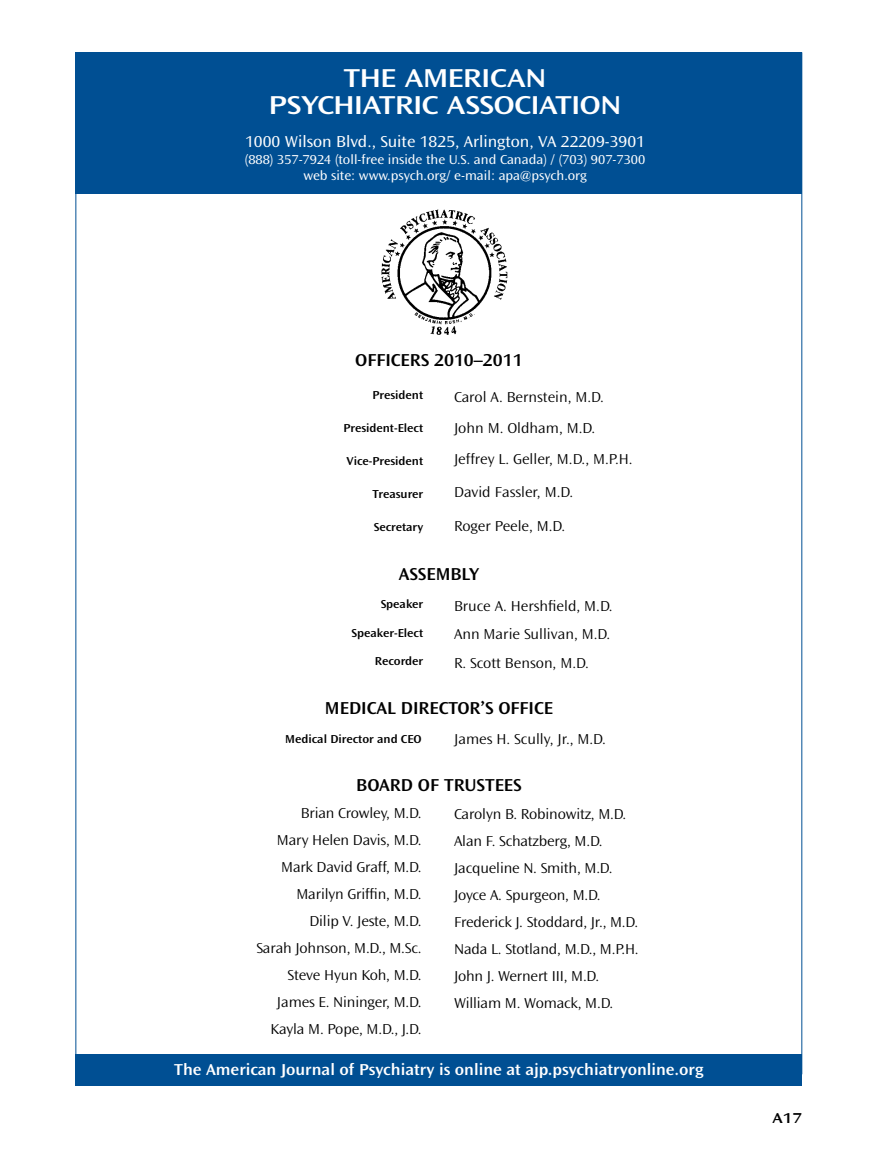
<style>
.page{position:relative;width:878px;height:1175px;background:#fff}
.page>*{position:absolute;margin:0;border:0;box-sizing:border-box;transform-origin:0 0}
.t1{font:27px/27px "Ocean Sans MM 512 800";letter-spacing:-.01em;color:#fff;text-align:center}
.t2{font:18px "Ocean Sans MM 512 600";color:#000}
.t3{font:16.5px "Ocean Sans MM 512 600";color:#fff}
.t4{font:16.5px "Ocean Sans MM 360 600";color:#fff}
.t5{font:15px/27px "Ocean Sans MM 310 600";letter-spacing:-.005em;color:#000}
.t6{font:15px "Ocean Sans MM 512 800";color:#000}
.t7{font:13.5px/16.2px "Ocean Sans MM 360 600";color:#fff;text-align:center}
.t8{font:12px "Ocean Sans MM 512 600";color:#000}
</style>
<div class="page">
<div style="left:75px;top:52px;width:727px;height:142px;background:#004f93"></div>
<div style="left:75px;top:1054px;width:727px;height:31px;background:#004f93"></div>
<img style="left:381px;top:209px;width:127px;height:126px">
<p class="t1" style="left:269px;top:65px;width:354px">THE AMERICAN<br>PSYCHIATRIC ASSOCIATION</p>
<p class="t4" style="left:245px;top:133px;width:401px">1000 Wilson Blvd., Suite 1825, Arlington, VA 22209-3901</p>
<p class="t7" style="left:245px;top:151px;width:402px">(888) 357-7924 (toll-free inside the U.S. and Canada) / (703) 907-7300 web site: www.psych.org/ e-mail: apa@psych.org</p>
<p class="t2" style="left:355px;top:350px;width:169px">officers 2010–2011</p>
<p class="t8" style="left:372px;top:389px;width:52px">President</p>
<p class="t8" style="left:343px;top:422px;width:81px">President-Elect</p>
<p class="t8" style="left:346px;top:455px;width:78px">Vice-President</p>
<p class="t8" style="left:372px;top:488px;width:52px">Treasurer</p>
<p class="t8" style="left:374px;top:521px;width:51px">Secretary</p>
<p class="t2" style="left:399px;top:564px;width:82px">Assembly</p>
<p class="t8" style="left:380px;top:598px;width:44px">Speaker</p>
<p class="t8" style="left:351px;top:626px;width:73px">Speaker-Elect</p>
<p class="t8" style="left:375px;top:655px;width:50px">Recorder</p>
<p class="t2" style="left:325px;top:698px;width:229px">M edical Director’s Office</p>
<p class="t8" style="left:285px;top:732px;width:124px">Medical Director and CEO</p>
<p class="t2" style="left:356px;top:775px;width:167px">Board of TrusteEs</p>
<p class="t5" style="left:256px;top:800px;width:167px;text-align:right">Brian Crowley, M.D.<br>Mary Helen Davis, M.D.<br>Mark David Graff, M.D.<br>Marilyn Griffin, M.D.<br>Dilip V. Jeste, M.D.<br>Sarah Johnson, M.D., M.Sc.<br>Steve Hyun Koh, M.D.<br>James E. Nininger, M.D.<br>Kayla M. Pope, M.D., J.D.</p>
<p class="t5" style="left:454px;top:800px;width:186px">Carolyn B. Robinowitz, M.D.<br>Alan F. Schatzberg, M.D.<br>Jacqueline N. Smith, M.D.<br>Joyce A. Spurgeon, M.D.<br>Frederick J. Stoddard, Jr., M.D.<br>Nada L. Stotland, M.D., M.P.H.<br>John J. Wernert III, M.D.<br>William M. Womack, M.D.</p>
<p class="t5" style="left:454px;top:381px;width:180px;line-height:31.2px">Carol A. Bernstein, M.D.<br>John M. Oldham, M.D.<br>Jeffrey L. Geller, M.D., M.P.H.</p>
<p class="t5" style="left:454px;top:479px;width:121px">David Fassler, M.D.</p>
<p class="t5" style="left:454px;top:512px;width:113px">Roger Peele, M.D.</p>
<p class="t5" style="left:454px;top:592px;width:160px;line-height:28.5px">Bruce A. Hershfield, M.D.<br>Ann Marie Sullivan, M.D.<br>R. Scott Benson, M.D.</p>
<p class="t5" style="left:454px;top:726px;width:153px">James H. Scully, Jr., M.D.</p>
<p class="t3" style="left:174px;top:1060px;width:530px">The American Journal of Psychiatry is online at ajp.psychiatryonline.org</p>
<p class="t6" style="left:772px;top:1110px;width:31px">A17</p>
</div>
